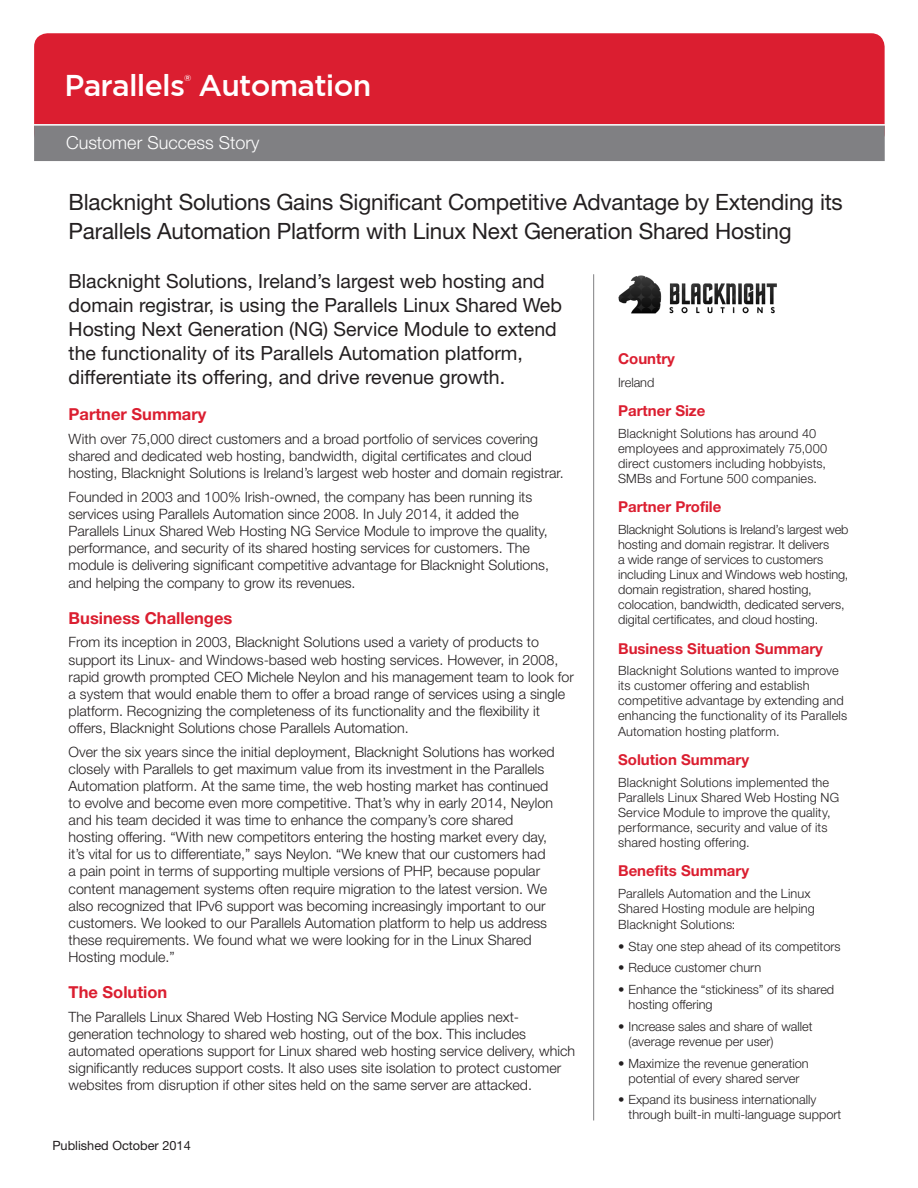
<style>
.page{position:relative;width:918px;height:1188px;background:#fff}
.page>*{position:absolute;margin:0;border:0;box-sizing:border-box;transform-origin:0 0}
.t1{font:500 30px "GL Gotham";letter-spacing:-.025em;color:#fff}
.lColumn_Subheader{font:22.5px/28.5px "Helvetica Neue LT Std";letter-spacing:-.01em;color:#231f20}
.lColumn_Body_text{font:19.5px/24px "Helvetica Neue LT Std";color:#231f20}
.t2{font:300 18px "Helvetica Neue LT Std";color:#fff}
.rColumn_header_bold{font:700 16.5px "Helvetica Neue LT Std";color:#db1e30}
.rColumn_header_bold-2{font:700 15px "Helvetica Neue LT Std";color:#db1e30}
.lColumn_Body_text-2{font:300 14.25px/17.1px "Helvetica Neue LT Std";color:#231f20}
.rColumn_Body_text{font:300 12.75px/15px "Helvetica Neue LT Std";color:#231f20}
.rColumn_Body_text-2{font:12.75px "Helvetica Neue LT Std";color:#231f20}
.rColumn_Body_text-3{font:300 12.75px "Helvetica Neue";color:#231f20}
.t3{font:500 8.7px "GL Gotham";color:#fff}
</style>
<div class="page">
<div style="left:34px;top:33px;width:851px;height:113px;background:#db1e30;border-radius:14px"></div>
<div style="left:34px;top:124px;width:851px;height:37px;background:#808083"></div>
<hr style="left:33px;top:124px;width:853px;height:2px;background:#fff">
<hr style="left:593px;top:274px;width:1px;height:846px;background:#808083">
<img style="left:618px;top:275px;width:159px;height:39px">
<h1 class="t1" style="left:65px;top:69px;width:122px">Parallels</h1>
<p class="t3" style="left:184px;top:73px;width:9px">®</p>
<h1 class="t1" style="left:199px;top:69px;width:174px">Automation</h1>
<p class="t2" style="left:66px;top:132px;width:195px">Customer Success Story</p>
<p class="lColumn_Subheader" style="left:69px;top:188px;width:776px">Blacknight Solutions Gains Significant Competitive Advantage by Extending its<br>Parallels Automation Platform with Linux Next Generation Shared Hosting</p>
<p class="lColumn_Body_text" style="left:69px;top:269px;width:495px">Blacknight Solutions, Ireland’s largest web hosting and domain registrar, is using the Parallels Linux Shared Web Hosting Next Generation (NG) Service Module to extend the functionality of its Parallels Automation platform, differentiate its offering, and drive revenue growth.</p>
<p class="rColumn_header_bold" style="left:69px;top:404px;width:139px">Partner Summary</p>
<p class="lColumn_Body_text-2" style="left:69px;top:430px;width:497px">With over 75,000 direct customers and a broad portfolio of services covering shared and dedicated web hosting, bandwidth, digital certificates and cloud hosting, Blacknight Solutions is Ireland’s largest web hoster and domain registrar.</p>
<p class="lColumn_Body_text-2" style="left:69px;top:488px;width:482px">Founded in 2003 and 100% Irish-owned, the company has been running its services using Parallels Automation since 2008. In July 2014, it added the Parallels Linux Shared Web Hosting NG Service Module to improve the quality, performance, and security of its shared hosting services for customers. The module is delivering significant competitive advantage for Blacknight Solutions, and helping the company to grow its revenues.</p>
<p class="rColumn_header_bold" style="left:69px;top:607px;width:165px">Business Challenges</p>
<p class="lColumn_Body_text-2" style="left:69px;top:634px;width:507px">From its inception in 2003, Blacknight Solutions used a variety of products to support its Linux- and Windows-based web hosting services. However, in 2008, rapid growth prompted CEO Michele Neylon and his management team to look for a system that would enable them to offer a broad range of services using a single platform. Recognizing the completeness of its functionality and the flexibility it offers, Blacknight Solutions chose Parallels Automation.</p>
<p class="lColumn_Body_text-2" style="left:69px;top:743px;width:488px">Over the six years since the initial deployment, Blacknight Solutions has worked closely with Parallels to get maximum value from its investment in the Parallels Automation platform. At the same time, the web hosting market has continued to evolve and become even more competitive. That’s why in early 2014, Neylon and his team decided it was time to enhance the company’s core shared hosting offering. “With new competitors entering the hosting market every day, it’s vital for us to differentiate,” says Neylon. “We knew that our customers had a pain point in terms of supporting multiple versions of PHP, because popular content management systems often require migration to the latest version. We also recognized that IPv6 support was becoming increasingly important to our customers. We looked to our Parallels Automation platform to help us address these requirements. We found what we were looking for in the Linux Shared Hosting module.”</p>
<p class="rColumn_header_bold" style="left:69px;top:982px;width:100px">The Solution</p>
<p class="lColumn_Body_text-2" style="left:69px;top:1008px;width:508px">The Parallels Linux Shared Web Hosting NG Service Module applies next&shy;generation technology to shared web hosting, out of the box. This includes automated operations support for Linux shared web hosting service delivery, which significantly reduces support costs. It also uses site isolation to protect customer websites from disruption if other sites held on the same server are attacked.</p>
<p class="rColumn_Body_text-2" style="left:52px;top:1138px;width:140px">Published October 2014</p>
<p class="rColumn_header_bold-2" style="left:618px;top:349px;width:58px">Country</p>
<p class="rColumn_Body_text-3" style="left:618px;top:372px;width:38px">Ireland</p>
<p class="rColumn_header_bold-2" style="left:618px;top:401px;width:89px">Partner Size</p>
<p class="rColumn_Body_text" style="left:618px;top:425px;width:211px">Blacknight Solutions has around 40 employees and approximately 75,000 direct customers including hobbyists, SMBs and Fortune 500 companies.</p>
<p class="rColumn_header_bold-2" style="left:618px;top:497px;width:105px">Partner Profile</p>
<p class="rColumn_Body_text" style="left:618px;top:521px;width:232px">Blacknight Solutions is Ireland’s largest web hosting and domain registrar. It delivers<br>a wide range of services to customers including Linux and Windows web hosting, domain registration, shared hosting, colocation, bandwidth, dedicated servers, digital certificates, and cloud hosting.</p>
<p class="rColumn_header_bold-2" style="left:618px;top:639px;width:206px">Business Situation Summary</p>
<p class="rColumn_Body_text" style="left:618px;top:663px;width:231px">Blacknight Solutions wanted to improve its customer offering and establish competitive advantage by extending and enhancing the functionality of its Parallels Automation hosting platform.</p>
<p class="rColumn_header_bold-2" style="left:618px;top:751px;width:133px">Solution Summary</p>
<p class="rColumn_Body_text" style="left:618px;top:775px;width:223px">Blacknight Solutions implemented the Parallels Linux Shared Web Hosting NG Service Module to improve the quality, performance, security and value of its shared hosting offering.</p>
<p class="rColumn_header_bold-2" style="left:618px;top:862px;width:133px">Benefits Summary</p>
<p class="rColumn_Body_text" style="left:618px;top:886px;width:198px">Parallels Automation and the Linux<br>Shared Hosting module are helping<br>Blacknight Solutions:</p>
<p class="rColumn_Body_text" style="left:618px;top:938px;width:224px">• Stay one step ahead of its competitors</p>
<p class="rColumn_Body_text" style="left:618px;top:960px;width:145px">• Reduce customer churn</p>
<p class="rColumn_Body_text" style="left:629px;top:982px;width:207px;text-indent:-10px">• Enhance the “stickiness” of its shared hosting offering</p>
<p class="rColumn_Body_text" style="left:629px;top:1018px;width:185px;text-indent:-10px">• Increase sales and share of wallet (average revenue per user)</p>
<p class="rColumn_Body_text" style="left:618px;top:1055px;width:192px;text-align:center">• Maximize the revenue generation potential of every shared server</p>
<p class="rColumn_Body_text" style="left:629px;top:1092px;width:214px;text-indent:-10px">• Expand its business internationally through built-in multi-language support</p>
</div>
